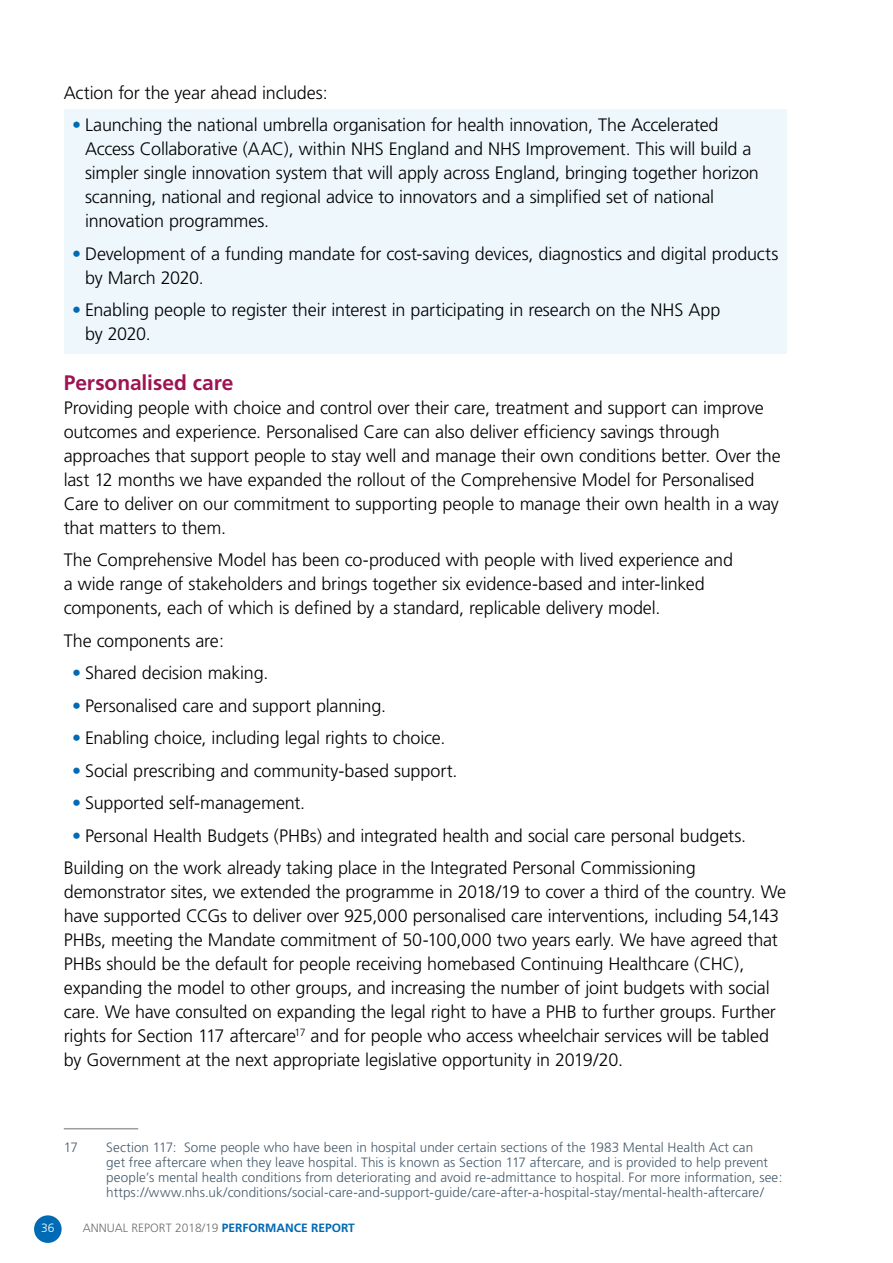
<style>
.page{position:relative;width:893px;height:1263px;background:#fff}
.page>*{position:absolute;margin:0;border:0;box-sizing:border-box;transform-origin:0 0}
.New_Subheader{font:700 21px "Frutiger";letter-spacing:-.005em;color:#9c1452}
.New_Body_Copy{font:300 18px/24px "Frutiger";letter-spacing:-.01em;color:#000}
.New_sub-sub-subheade{font:300 18px "Frutiger";letter-spacing:-.01em;color:#000}
.Footers{font:300 13.5px/15px "Frutiger";letter-spacing:.005em;color:#475c6d}
.t1{font:300 12px "Frutiger";color:#706f6f}
.t2{font:700 12px "Frutiger";color:#006ab4}
.t3{font:300 12px "Frutiger";color:#fff}
.s1{color:#006ab4}
.s2{font-weight:700;color:#006ab4}
</style>
<div class="page">
<div style="left:34px;top:1215px;width:28px;height:28px;background:#006ab4;border-radius:50%"></div>
<div style="left:64px;top:109px;width:723px;height:131px;background:#edf7fc"></div>
<div style="left:64px;top:238px;width:723px;height:59px;background:#edf7fc"></div>
<div style="left:64px;top:294px;width:723px;height:59px;background:#edf7fc"></div>
<hr style="left:64px;top:1128px;width:74px;height:1px;background:#9d9d9c">
<p class="New_sub-sub-subheade" style="left:64px;top:82px;width:266px">Action for the year ahead includes:</p>
<p class="New_Body_Copy" style="left:85px;top:113px;width:675px;text-indent:-13px"><span class="s1">•</span> Launching the national umbrella organisation for health innovation, The Accelerated Access Collaborative (AAC), within NHS England and NHS Improvement. This will build a simpler single innovation system that will apply across England, bringing together horizon scanning, national and regional advice to innovators and a simplified set of national innovation programmes.</p>
<p class="New_Body_Copy" style="left:85px;top:242px;width:695px;text-indent:-13px"><span class="s1">•</span> Development of a funding mandate for cost-saving devices, diagnostics and digital products by March 2020.</p>
<p class="New_Body_Copy" style="left:85px;top:298px;width:637px;text-indent:-13px"><span class="s1">•</span> Enabling people to register their interest in participating in research on the NHS App by 2020.</p>
<p class="New_Subheader" style="left:64px;top:370px;width:171px">Personalised care</p>
<p class="New_Body_Copy" style="left:64px;top:396px;width:718px">Providing people with choice and control over their care, treatment and support can improve outcomes and experience. Personalised Care can also deliver efficiency savings through approaches that support people to stay well and manage their own conditions better. Over the last 12 months we have expanded the rollout of the Comprehensive Model for Personalised Care to deliver on our commitment to supporting people to manage their own health in a way that matters to them.</p>
<p class="New_Body_Copy" style="left:64px;top:548px;width:671px">The Comprehensive Model has been co-produced with people with lived experience and a wide range of stakeholders and brings together six evidence-based and inter-linked components, each of which is defined by a standard, replicable delivery model.</p>
<p class="New_Body_Copy" style="left:64px;top:629px;width:162px">The components are:</p>
<p class="New_Body_Copy" style="left:72px;top:661px;width:198px"><span class="s1">•</span> Shared decision making.</p>
<p class="New_Body_Copy" style="left:72px;top:694px;width:315px"><span class="s1">•</span> Personalised care and support planning.</p>
<p class="New_Body_Copy" style="left:72px;top:726px;width:375px"><span class="s1">•</span> Enabling choice, including legal rights to choice.</p>
<p class="New_Body_Copy" style="left:72px;top:759px;width:387px"><span class="s1">•</span> Social prescribing and community-based support.</p>
<p class="New_Body_Copy" style="left:72px;top:791px;width:234px"><span class="s1">•</span> Supported self-management.</p>
<p class="New_Body_Copy" style="left:72px;top:824px;width:675px"><span class="s1">•</span> Personal Health Budgets (PHBs) and integrated health and social care personal budgets.</p>
<p class="New_Body_Copy" style="left:64px;top:856px;width:724px">Building on the work already taking place in the Integrated Personal Commissioning demonstrator sites, we extended the programme in 2018/19 to cover a third of the country. We have supported CCGs to deliver over 925,000 personalised care interventions, including 54,143<br>PHBs, meeting the Mandate commitment of 50-100,000 two years early. We have agreed that PHBs should be the default for people receiving homebased Continuing Healthcare (CHC), expanding the model to other groups, and increasing the number of joint budgets with social care. We have consulted on expanding the legal right to have a PHB to further groups. Further rights for Section 117 aftercare<sup>17</sup> and for people who access wheelchair services will be tabled by Government at the next appropriate legislative opportunity in 2019/20.</p>
<p class="Footers" style="left:64px;top:1140px;width:16px">17</p>
<p class="Footers" style="left:106px;top:1140px;width:678px">Section 117: Some people who have been in hospital under certain sections of the 1983 Mental Health Act can<br>get free aftercare when they leave hospital. This is known as Section 117 aftercare, and is provided to help prevent people’s mental health conditions from deteriorating and avoid re-admittance to hospital. For more information, see: https://www.nhs.uk/conditions/social-care-and-support-guide/care-after-a-hospital-stay/mental-health-aftercare/</p>
<p class="t3" style="left:41px;top:1221px;width:15px">36</p>
<p class="t1" style="left:83px;top:1221px;width:203px">ANNUAL REPORT 2018/19 <span class="s2">Performance</span></p>
<p class="t2" style="left:311px;top:1221px;width:16px">Report</p>
</div>
